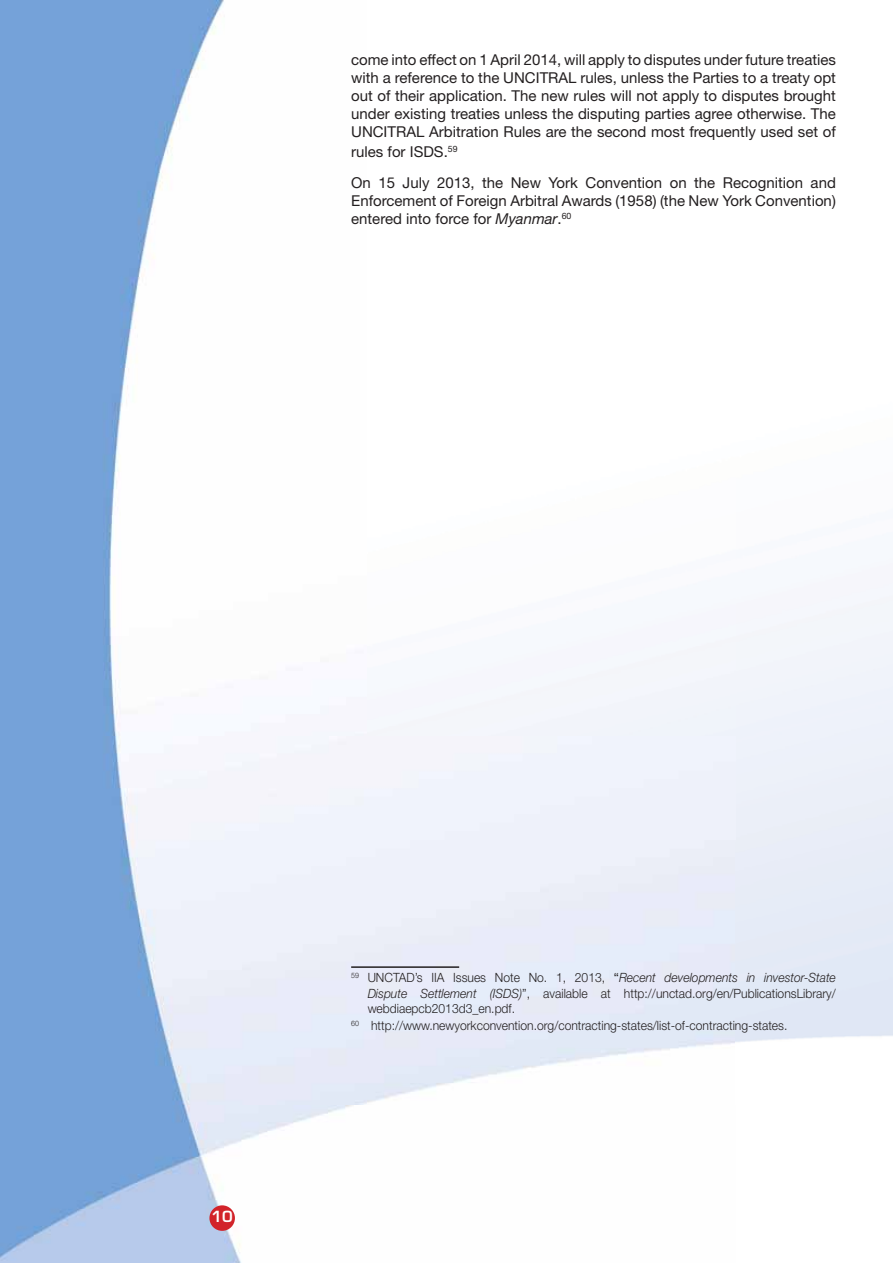
<style>
.page{position:relative;width:893px;height:1263px;background:#fff}
.page>*{position:absolute;margin:0;border:0;box-sizing:border-box;transform-origin:0 0}
.t1{font:15px/18px "Helvetica Neue LT Std";color:#231f20}
.t2{font:600 15px "Eurostile LT Std";color:#fff}
.t3{font:300 12.75px/15.3px "Helvetica Neue LT Std";color:#231f20;text-align:justify;scale:.95 1}
.s1{font-style:italic}
.s2{font-weight:400}
</style>
<div class="page">
<img style="left:1px;top:1px;width:892px;height:1262px">
<div style="left:209px;top:1205px;width:26px;height:26px;background:#d2232a;border-radius:50%"></div>
<hr style="left:351px;top:966px;width:108px;height:2px;background:#231f20">
<p class="t1" style="left:351px;top:52px;width:486px;text-align:justify">come into effect on 1 April 2014, will apply to disputes under future treaties with a reference to the UNCITRAL rules, unless the Parties to a treaty opt out of their application. The new rules will not apply to disputes brought under existing treaties unless the disputing parties agree otherwise. The UNCITRAL Arbitration Rules are the second most frequently used set of</p>
<p class="t1" style="left:351px;top:137px;width:486px;line-height:30.8px">rules for ISDS.<sup>59<br></sup>On 15 July 2013, the New York Convention on the Recognition and</p>
<p class="t1" style="left:351px;top:192px;width:486px">Enforcement of Foreign Arbitral Awards (1958) (the New York Convention) entered into force for <span class="s1">Myanmar</span>.<sup>60</sup></p>
<p class="t2" style="left:212px;top:1208px;width:23px">10</p>
<p class="t3" style="left:368px;top:971px;width:494px;text-indent:-16px"><sup>59</sup> UNCTAD’s IIA Issues Note No. 1, 2013, <span class="s2">“</span><span class="s1">Recent developments in investor-State Dispute Settlement (ISDS)</span>”, available at http://unctad.org/en/PublicationsLibrary/ webdiaepcb2013d3_en.pdf.</p>
<p class="t3" style="left:351px;top:1019px;width:461px"><sup>60</sup> http://www.newyorkconvention.org/contracting-states/list-of-contracting-states.</p>
</div>
